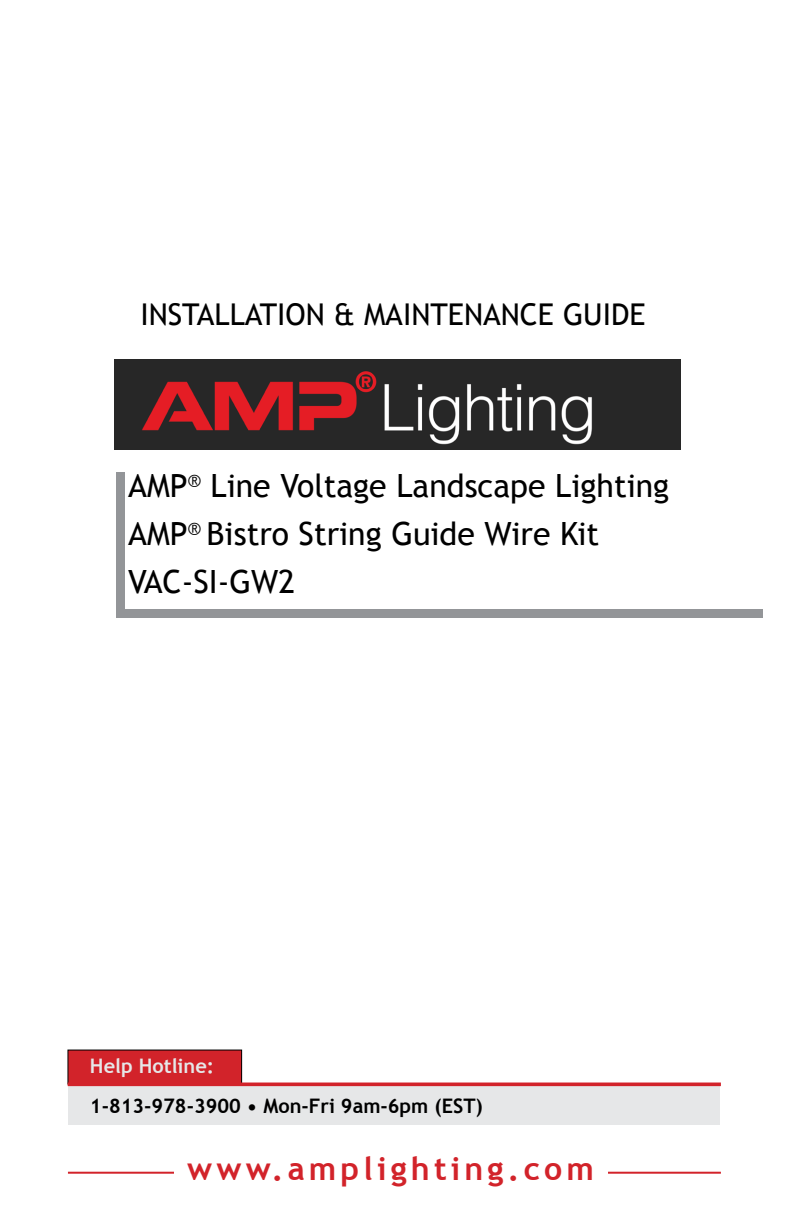
<style>
.page{position:relative;width:792px;height:1224px;background:#fff}
.page>*{position:absolute;margin:0;border:0;box-sizing:border-box;transform-origin:0 0}
.t1{font:32px/48px "Trebuchet MS";color:#000}
.t2{font:700 32px "Trebuchet MS";letter-spacing:.13em;color:#d2232a}
.t3{font:30px "Trebuchet MS";color:#000}
.t4{font:700 20px "Trebuchet MS";color:#000}
.t5{font:700 20px "Trebuchet MS";color:#e6e7e8}
</style>
<div class="page">
<img style="left:114px;top:359px;width:566px;height:91px">
<div style="left:68px;top:1086px;width:652px;height:38px;background:#e6e7e8"></div>
<div style="left:68px;top:1050px;width:174px;height:34px;background:#d2232a"></div>
<div style="left:68px;top:1083px;width:653px;height:3px;border:2px solid #d2232a"></div>
<hr style="left:68px;top:1172px;width:653px;height:2px;background:#d2232a">
<div style="left:174px;top:1157px;width:433px;height:43px;background:#fff"></div>
<div style="left:117px;top:472px;width:8px;height:141px;background:#939598"></div>
<div style="left:117px;top:609px;width:646px;height:9px;background:#939598"></div>
<p class="t3" style="left:140px;top:297px;width:507px">INSTALLATION &amp; MAINTENANCE GUIDE</p>
<p class="t1" style="left:128px;top:462px;width:543px">AMP<sup>®</sup> Line Voltage Landscape Lighting<br>AMP<sup>®</sup> Bistro String Guide Wire Kit<br>VAC-SI-GW2</p>
<p class="t5" style="left:90px;top:1053px;width:126px">Help Hotline:</p>
<p class="t4" style="left:90px;top:1094px;width:394px">1-813-978-3900 • Mon-Fri 9am-6pm (EST)</p>
<p class="t2" style="left:187px;top:1149px;width:408px">www.amplighting.com</p>
</div>
